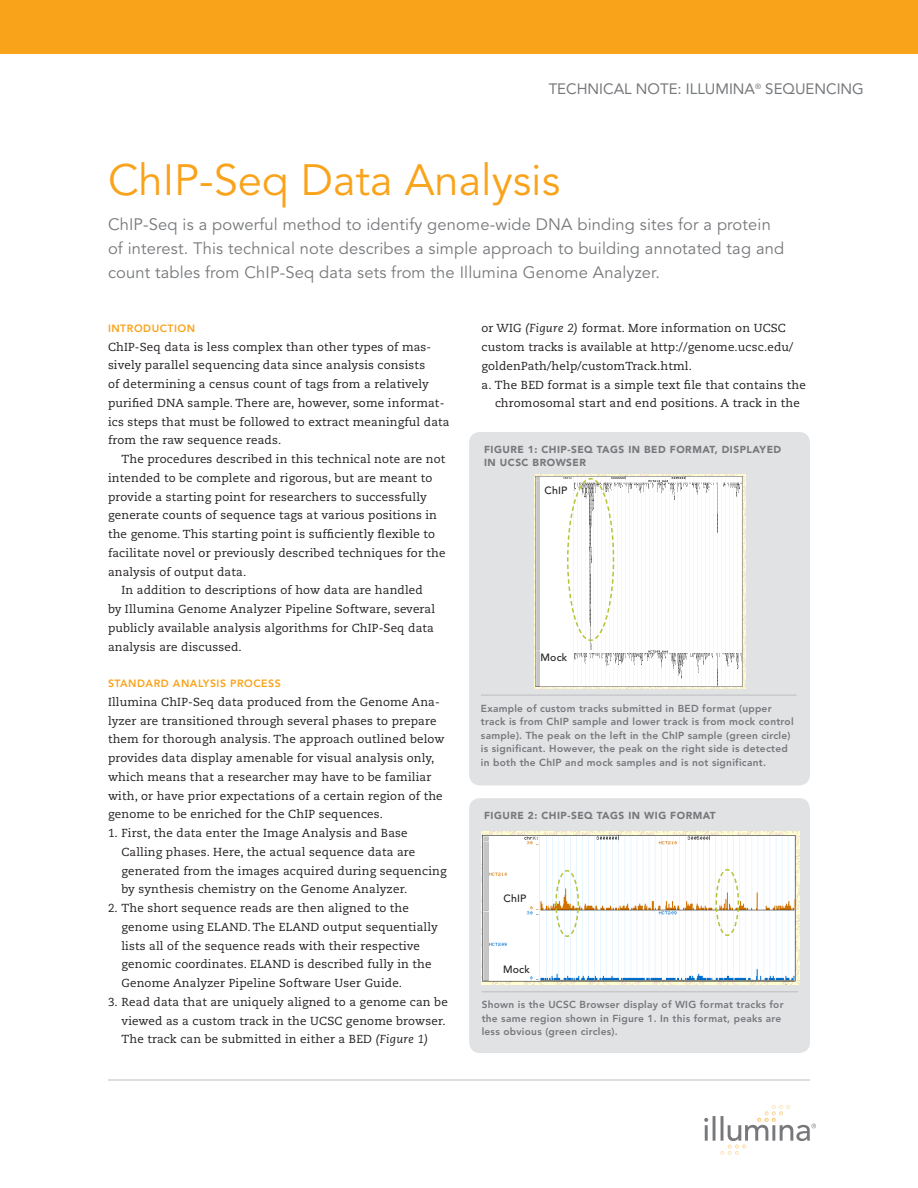
<style>
.page{position:relative;width:918px;height:1188px;background:#fff}
.page>*{position:absolute;margin:0;border:0;box-sizing:border-box;transform-origin:0 0}
.t1{font:43.5px "Avenir LT";color:#f9a31b}
.title-intro{font:16.5px/24px "Avenir LT";letter-spacing:.01em;color:#76787b}
.PageHeaderTitle{font:15px "Avenir LT";color:#76787b}
.body-text{font:11.7px/18.8px "Caecilia";letter-spacing:.015em;color:#231f20}
.body-text-bulleted{font:11.7px/18.8px "Caecilia";letter-spacing:.015em;color:#231f20}
.Second_Level_Numberi{font:11.7px/18.8px "Caecilia";letter-spacing:.015em;color:#231f20}
.body-heading{font:800 10.5px "Avenir LT";letter-spacing:.05em;color:#f9a31b}
.table-entry-rightali{font:500 10.5px "Avenir LT";letter-spacing:.015em;color:#231f20}
.figure-caption{font:800 10.2px/13.5px "Avenir LT";letter-spacing:.025em;color:#76787b}
.figure-title{font:900 10.2px/13.2px "Avenir LT";letter-spacing:.05em;color:#76787b}
.s1{font-style:italic}
</style>
<div class="page">
<div style="left:0;top:0;width:918px;height:54px;background:#f9a31b"></div>
<hr style="left:108px;top:1080px;width:702px;height:1px;background:#bcbdc0">
<hr style="left:705px;top:1125px;width:3px;height:16px;background:#76787b">
<hr style="left:713px;top:1116px;width:3px;height:25px;background:#76787b">
<svg style="left:704px;top:1118px;width:4px;height:4px"></svg>
<svg style="left:720px;top:1105px;width:96px;height:50px"></svg>
<div style="left:469px;top:432px;width:341px;height:353px;background:#e1e2e4;border-radius:11px"></div>
<hr style="left:481px;top:695px;width:316px;height:1px;background:#bcbdc0">
<img style="left:534px;top:475px;width:211px;height:213px">
<div style="left:469px;top:798px;width:341px;height:255px;background:#e1e2e4;border-radius:11px"></div>
<hr style="left:482px;top:991px;width:316px;height:1px;background:#bcbdc0">
<img style="left:481px;top:832px;width:319px;height:152px">
<svg style="left:566px;top:477px;width:49px;height:165px;background:#f2f4f0"></svg>
<svg style="left:555px;top:869px;width:25px;height:69px;background:#f1ecda"></svg>
<svg style="left:715px;top:868px;width:25px;height:69px;background:#f1f1e3"></svg>
<p class="PageHeaderTitle" style="left:549px;top:80px;width:317px">TECHNICAL NOTE: ILLUMINA<sup>®</sup> SEQUENCING</p>
<p class="t1" style="left:108px;top:155px;width:454px">ChIP-Seq Data Analysis</p>
<p class="title-intro" style="left:108px;top:213px;width:678px">ChIP-Seq is a powerful method to identify genome-wide DNA binding sites for a protein of interest. This technical note describes a simple approach to building annotated tag and count tables from ChIP-Seq data sets from the Illumina Genome Analyzer.</p>
<p class="body-heading" style="left:108px;top:322px;width:89px">Introduction</p>
<p class="body-text" style="left:108px;top:337px;width:343px">ChIP-Seq data is less complex than other types of mas&shy;sively parallel sequencing data since analysis consists<br>of determining a census count of tags from a relatively purified DNA sample. There are, however, some informat&shy;ics steps that must be followed to extract meaningful data from the raw sequence reads.</p>
<p class="body-text" style="left:108px;top:450px;width:339px;text-indent:13px">The procedures described in this technical note are not intended to be complete and rigorous, but are meant to provide a starting point for researchers to successfully generate counts of sequence tags at various positions in the genome. This starting point is sufficiently flexible to facilitate novel or previously described techniques for the analysis of output data.</p>
<p class="body-text" style="left:108px;top:581px;width:329px;text-indent:13px">In addition to descriptions of how data are handled by Illumina Genome Analyzer Pipeline Software, several publicly available analysis algorithms for ChIP-Seq data analysis are discussed.</p>
<p class="body-heading" style="left:108px;top:677px;width:109px">Standard Analysis</p>
<p class="body-heading" style="left:230px;top:677px;width:45px">Process</p>
<p class="body-text" style="left:108px;top:693px;width:338px">Illumina ChIP-Seq data produced from the Genome Ana&shy;lyzer are transitioned through several phases to prepare them for thorough analysis. The approach outlined below provides data display amenable for visual analysis only, which means that a researcher may have to be familiar with, or have prior expectations of a certain region of the genome to be enriched for the ChIP sequences.</p>
<p class="body-text-bulleted" style="left:122px;top:824px;width:327px;text-indent:-14px">1. First, the data enter the Image Analysis and Base Calling phases. Here, the actual sequence data are generated from the images acquired during sequencing by synthesis chemistry on the Genome Analyzer.</p>
<p class="body-text-bulleted" style="left:122px;top:899px;width:318px;text-indent:-14px">2. The short sequence reads are then aligned to the genome using ELAND. The ELAND output sequentially lists all of the sequence reads with their respective genomic coordinates. ELAND is described fully in the Genome Analyzer Pipeline Software User Guide.</p>
<p class="body-text-bulleted" style="left:122px;top:993px;width:328px;text-indent:-14px">3. Read data that are uniquely aligned to a genome can be viewed as a custom track in the UCSC genome browser.<br>The track can be submitted in either a BED <span class="s1">(Figure 1)</span></p>
<p class="body-text-bulleted" style="left:482px;top:319px;width:314px">or WIG <span class="s1">(Figure 2)</span> format. More information on UCSC custom tracks is available at http://genome.ucsc.edu/ goldenPath/help/customTrack.html.</p>
<p class="Second_Level_Numberi" style="left:495px;top:376px;width:312px;text-indent:-14px">a. The BED format is a simple text file that contains the chromosomal start and end positions. A track in the</p>
<p class="figure-title" style="left:484px;top:443px;width:298px">FIGURE 1: CHIP-SEQ TAGS IN BED FORMAT, DISPLAYED<br>IN UCSC BROWSER</p>
<p class="table-entry-rightali" style="left:545px;top:484px;width:24px">ChIP</p>
<p class="table-entry-rightali" style="left:541px;top:651px;width:28px">Mock</p>
<p class="figure-caption" style="left:481px;top:701px;width:314px">Example of custom tracks submitted in BED format (upper track is from ChIP sample and lower track is from mock control sample). The peak on the left in the ChIP sample (green circle) is significant. However, the peak on the right side is detected in both the ChIP and mock samples and is not significant.</p>
<p class="figure-title" style="left:484px;top:809px;width:169px">FIGURE 2: CHIP-SEQ TAGS IN WIG</p>
<p class="figure-title" style="left:670px;top:809px;width:47px">FORMAT</p>
<p class="table-entry-rightali" style="left:504px;top:892px;width:24px">ChIP</p>
<p class="table-entry-rightali" style="left:503px;top:963px;width:28px">Mock</p>
<p class="figure-caption" style="left:482px;top:998px;width:303px">Shown is the UCSC Browser display of WIG format tracks for the same region shown in Figure 1. In this format, peaks are less obvious (green circles).</p>
</div>
